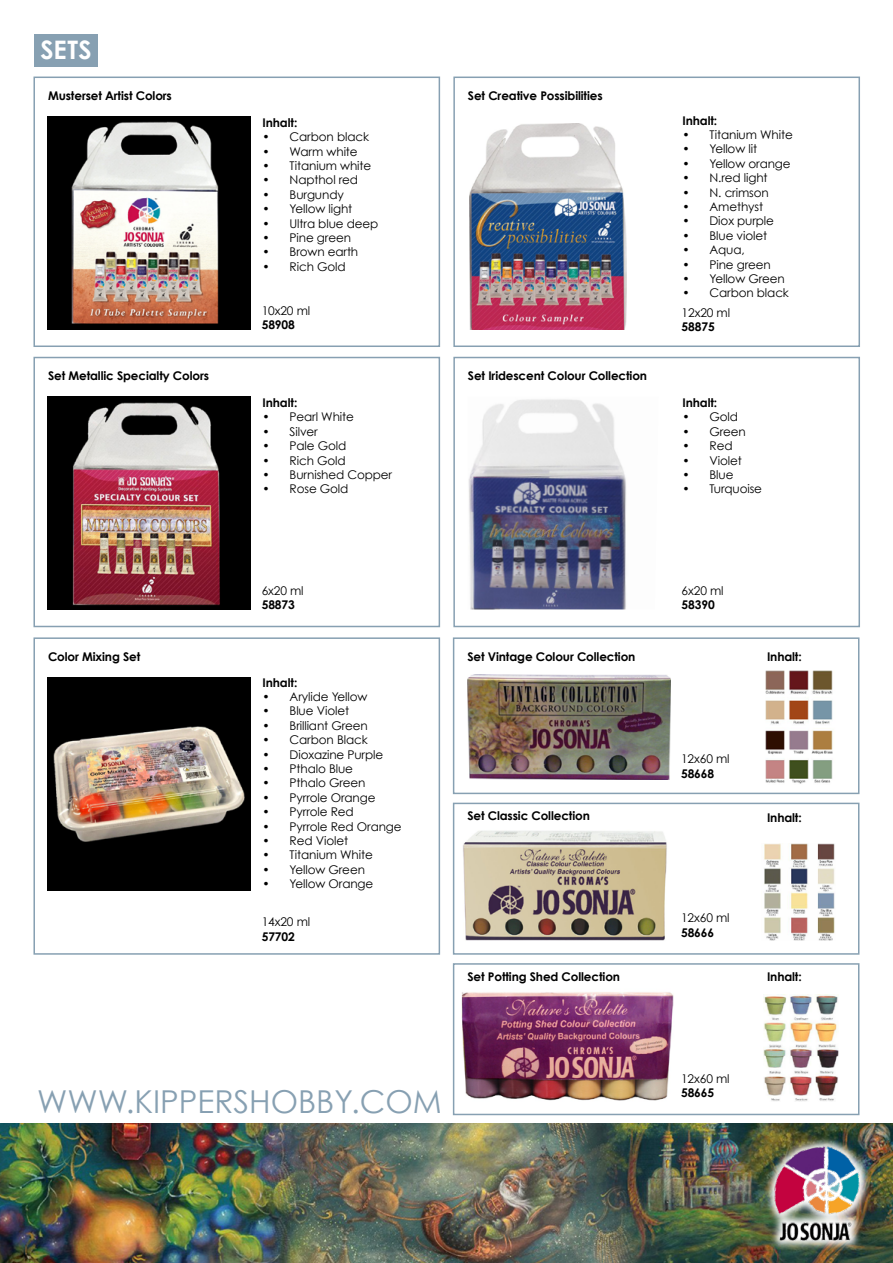
<style>
.page{position:relative;width:893px;height:1263px;background:#fff}
.page>*{position:absolute;margin:0;border:0;box-sizing:border-box;transform-origin:0 0}
.t1{font:31.5px "Century Gothic";color:#87a0b2}
.t2{font:700 25.5px "Century Gothic";color:#fff}
.t3{font:12px "Century Gothic";letter-spacing:-.01em;color:#000}
.t4{font:700 12px "Century Gothic";letter-spacing:-.01em;color:#000}
</style>
<div class="page">
<div style="left:33px;top:77px;width:407px;height:270px;border:2px solid #87a0b2"></div>
<div style="left:33px;top:357px;width:407px;height:270px;border:2px solid #87a0b2"></div>
<div style="left:33px;top:637px;width:407px;height:318px;border:2px solid #87a0b2"></div>
<div style="left:453px;top:637px;width:406px;height:157px;border:2px solid #87a0b2"></div>
<div style="left:453px;top:357px;width:407px;height:270px;border:2px solid #87a0b2"></div>
<div style="left:453px;top:77px;width:407px;height:270px;border:2px solid #87a0b2"></div>
<img style="left:48px;top:117px;width:203px;height:212px">
<img style="left:48px;top:397px;width:203px;height:212px">
<img style="left:48px;top:677px;width:203px;height:213px">
<img style="left:467px;top:674px;width:203px;height:105px">
<img style="left:463px;top:831px;width:204px;height:110px">
<img style="left:461px;top:992px;width:213px;height:109px">
<img style="left:765px;top:670px;width:68px;height:114px">
<div style="left:453px;top:803px;width:406px;height:152px;border:2px solid #87a0b2"></div>
<div style="left:453px;top:963px;width:406px;height:152px;border:2px solid #87a0b2"></div>
<img style="left:764px;top:843px;width:71px;height:97px">
<img style="left:764px;top:994px;width:74px;height:107px">
<img style="left:468px;top:399px;width:158px;height:210px">
<img style="left:470px;top:123px;width:156px;height:206px">
<div style="left:34px;top:34px;width:64px;height:33px;background:#87a0b2"></div>
<img style="left:0;top:1124px;width:893px;height:139px">
<img style="left:763px;top:1136px;width:107px;height:114px">
<img style="left:771px;top:1143px;width:92px;height:103px">
<h2 class="t2" style="left:40px;top:33px;width:53px">SETS</h2>
<p class="t4" style="left:48px;top:88px;width:125px">Musterset Artist Colors</p>
<p class="t4" style="left:48px;top:368px;width:163px">Set Metallic Specialty Colors</p>
<p class="t4" style="left:263px;top:115px;width:36px">Inhalt:</p>
<p class="t3" style="left:263px;top:129px;width:108px">• Carbon black</p>
<p class="t3" style="left:263px;top:144px;width:97px">• Warm white</p>
<p class="t3" style="left:263px;top:158px;width:110px">• Titanium white</p>
<p class="t3" style="left:263px;top:173px;width:97px">• Napthol red</p>
<p class="t3" style="left:263px;top:187px;width:83px">• Burgundy</p>
<p class="t3" style="left:263px;top:201px;width:91px">• Yellow light</p>
<p class="t3" style="left:263px;top:216px;width:117px">• Ultra blue deep</p>
<p class="t3" style="left:263px;top:230px;width:90px">• Pine green</p>
<p class="t3" style="left:263px;top:245px;width:97px">• Brown earth</p>
<p class="t3" style="left:263px;top:259px;width:85px">• Rich Gold</p>
<p class="t3" style="left:262px;top:303px;width:50px">10x20 ml</p>
<p class="t4" style="left:262px;top:317px;width:35px">58908</p>
<p class="t4" style="left:263px;top:395px;width:36px">Inhalt:</p>
<p class="t3" style="left:263px;top:410px;width:93px">• Pearl White</p>
<p class="t3" style="left:263px;top:424px;width:57px">• Silver</p>
<p class="t3" style="left:263px;top:438px;width:85px">• Pale Gold</p>
<p class="t3" style="left:263px;top:453px;width:85px">• Rich Gold</p>
<p class="t3" style="left:263px;top:467px;width:131px">• Burnished Copper</p>
<p class="t3" style="left:263px;top:482px;width:87px">• Rose Gold</p>
<p class="t3" style="left:262px;top:583px;width:43px">6x20 ml</p>
<p class="t4" style="left:262px;top:598px;width:35px">58873</p>
<p class="t4" style="left:468px;top:88px;width:136px">Set Creative Possibilities</p>
<p class="t4" style="left:468px;top:368px;width:181px">Set Iridescent Colour Collection</p>
<p class="t4" style="left:682px;top:113px;width:36px">Inhalt:</p>
<p class="t3" style="left:682px;top:127px;width:112px">• Titanium White</p>
<p class="t3" style="left:682px;top:142px;width:76px">• Yellow lit</p>
<p class="t3" style="left:682px;top:156px;width:110px">• Yellow orange</p>
<p class="t3" style="left:682px;top:170px;width:87px">• N.red light</p>
<p class="t3" style="left:682px;top:185px;width:88px">• N. crimson</p>
<p class="t3" style="left:682px;top:199px;width:82px">• Amethyst</p>
<p class="t3" style="left:682px;top:214px;width:93px">• Diox purple</p>
<p class="t3" style="left:682px;top:228px;width:86px">• Blue violet</p>
<p class="t3" style="left:682px;top:242px;width:64px">• Aqua,</p>
<p class="t3" style="left:682px;top:257px;width:90px">• Pine green</p>
<p class="t3" style="left:682px;top:271px;width:104px">• Yellow Green</p>
<p class="t3" style="left:682px;top:286px;width:108px">• Carbon black</p>
<p class="t3" style="left:682px;top:305px;width:50px">12x20 ml</p>
<p class="t4" style="left:682px;top:319px;width:35px">58875</p>
<p class="t4" style="left:682px;top:395px;width:36px">Inhalt:</p>
<p class="t3" style="left:682px;top:410px;width:57px">• Gold</p>
<p class="t3" style="left:682px;top:424px;width:65px">• Green</p>
<p class="t3" style="left:682px;top:438px;width:52px">• Red</p>
<p class="t3" style="left:682px;top:453px;width:61px">• Violet</p>
<p class="t3" style="left:682px;top:467px;width:53px">• Blue</p>
<p class="t3" style="left:682px;top:482px;width:81px">• Turquoise</p>
<p class="t3" style="left:682px;top:583px;width:43px">6x20 ml</p>
<p class="t4" style="left:682px;top:598px;width:35px">58390</p>
<p class="t4" style="left:48px;top:649px;width:94px">Color Mixing Set</p>
<p class="t4" style="left:467px;top:649px;width:169px">Set Vintage Colour Collection</p>
<p class="t4" style="left:767px;top:649px;width:36px">Inhalt:</p>
<p class="t4" style="left:263px;top:675px;width:36px">Inhalt:</p>
<p class="t3" style="left:263px;top:689px;width:106px">• Arylide Yellow</p>
<p class="t3" style="left:263px;top:704px;width:88px">• Blue Violet</p>
<p class="t3" style="left:263px;top:718px;width:107px">• Brilliant Green</p>
<p class="t3" style="left:263px;top:732px;width:107px">• Carbon Black</p>
<p class="t3" style="left:263px;top:747px;width:122px">• Dioxazine Purple</p>
<p class="t3" style="left:263px;top:761px;width:92px">• Pthalo Blue</p>
<p class="t3" style="left:263px;top:776px;width:104px">• Pthalo Green</p>
<p class="t3" style="left:263px;top:790px;width:114px">• Pyrrole Orange</p>
<p class="t3" style="left:263px;top:804px;width:93px">• Pyrrole Red</p>
<p class="t3" style="left:263px;top:819px;width:141px">• Pyrrole Red Orange</p>
<p class="t3" style="left:263px;top:833px;width:87px">• Red Violet</p>
<p class="t3" style="left:263px;top:848px;width:112px">• Titanium White</p>
<p class="t3" style="left:263px;top:862px;width:104px">• Yellow Green</p>
<p class="t3" style="left:263px;top:876px;width:112px">• Yellow Orange</p>
<p class="t3" style="left:262px;top:915px;width:50px">14x20 ml</p>
<p class="t4" style="left:262px;top:929px;width:35px">57702</p>
<p class="t4" style="left:467px;top:808px;width:124px">Set Classic Collection</p>
<p class="t4" style="left:467px;top:969px;width:154px">Set Potting Shed Collection</p>
<h1 class="t1" style="left:37px;top:1083px;width:406px">WWW.KIPPERSHOBBY.COM</h1>
<p class="t3" style="left:681px;top:751px;width:50px">12x60 ml</p>
<p class="t4" style="left:681px;top:766px;width:35px">58668</p>
<p class="t3" style="left:681px;top:911px;width:50px">12x60 ml</p>
<p class="t4" style="left:681px;top:925px;width:35px">58666</p>
<p class="t3" style="left:681px;top:1071px;width:50px">12x60 ml</p>
<p class="t4" style="left:681px;top:1085px;width:35px">58665</p>
<p class="t4" style="left:767px;top:810px;width:36px">Inhalt:</p>
<p class="t4" style="left:767px;top:969px;width:36px">Inhalt:</p>
</div>
